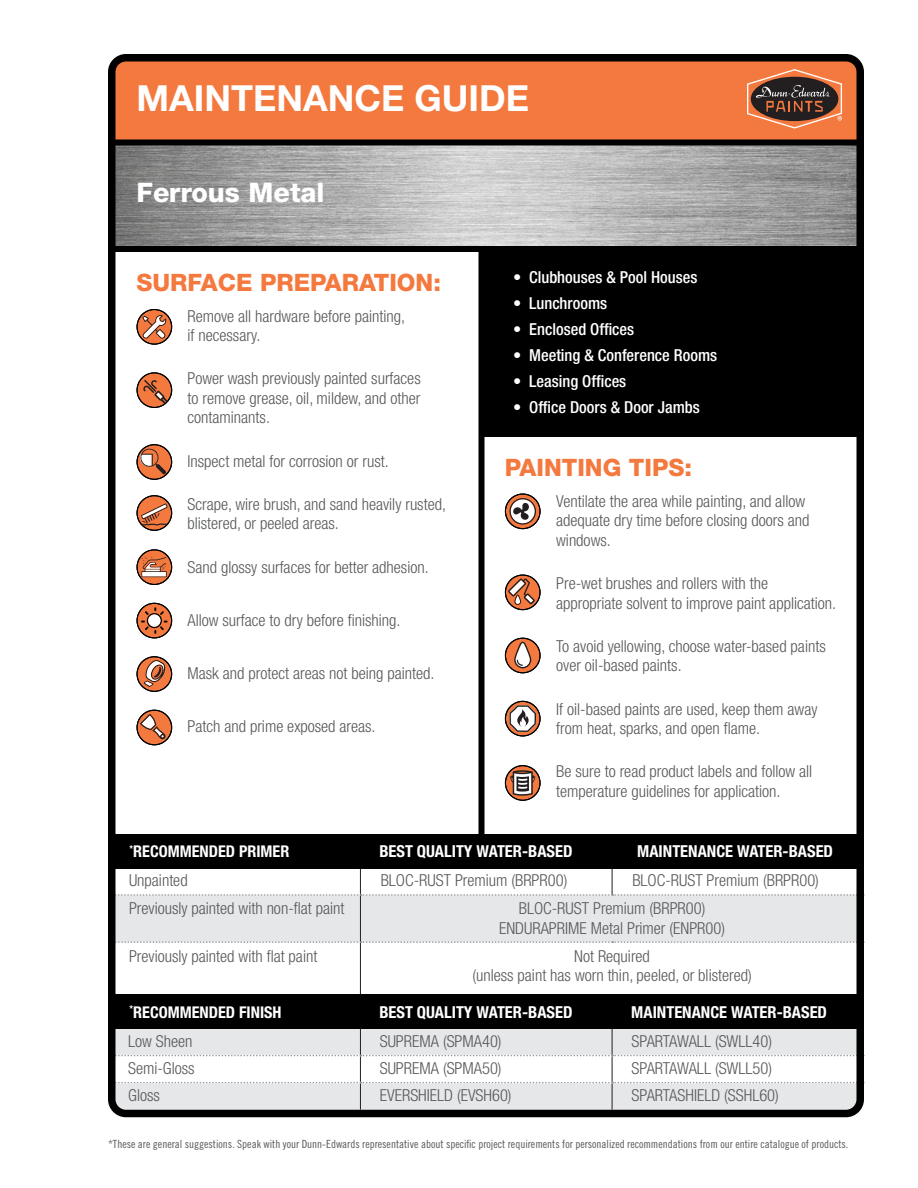
<style>
.page{position:relative;width:918px;height:1188px;background:#fff}
.page>*{position:absolute;margin:0;border:0;box-sizing:border-box;transform-origin:0 0}
.Maintenance_Guide{font:700 36px "Helvetica Neue LT Std";color:#fff}
.Substrate{font:800 27px "Helvetica Neue LT Std";color:#fff}
.Orange_Subs{font:800 24px "Helvetica Neue LT Std";color:#f4793e}
.Bullets_2{font:300 condensed 16.5px/19.5px "Helvetica Neue LT Std";color:#57585a}
.Table_Body{font:300 condensed 16.5px "Helvetica Neue LT Std";color:#57585a}
.t1{font:500 condensed 16.5px "Helvetica Neue LT Std";color:#fff}
.Table_Center{font:300 condensed 16.5px/19.5px "Helvetica Neue LT Std";color:#57585a;text-align:center}
.Table_Reverse_2{font:700 condensed 16.5px "Helvetica Neue LT Std";color:#fff}
.Table_Reverse{font:700 condensed 16.2px "Helvetica Neue LT Std";color:#fff}
.Legal{font:11.25px "Trade Gothic Cond Eighteen";color:#57585a}
</style>
<div class="page">
<div style="left:481px;top:251px;width:378px;height:186px;background:#000001"></div>
<div style="left:117px;top:63px;width:738px;height:77px;background:#f4793e"></div>
<img style="left:117px;top:146px;width:738px;height:100px">
<svg style="left:747px;top:69px;width:95px;height:60px"></svg>
<div style="left:112px;top:246px;width:748px;height:6px;background:#000001"></div>
<div style="left:112px;top:140px;width:748px;height:6px;background:#000001"></div>
<svg style="left:117px;top:896px;width:738px;height:98px"></svg>
<svg style="left:117px;top:941px;width:738px;height:2px"></svg>
<hr style="left:360px;top:896px;width:1px;height:45px;background:#231f20">
<hr style="left:360px;top:943px;width:1px;height:51px;background:#231f20">
<svg style="left:117px;top:869px;width:738px;height:27px"></svg>
<div style="left:111px;top:834px;width:750px;height:35px;background:#000001"></div>
<svg style="left:117px;top:1029px;width:738px;height:79px"></svg>
<div style="left:112px;top:994px;width:749px;height:35px;background:#000001"></div>
<svg style="left:505px;top:574px;width:36px;height:36px"></svg>
<svg style="left:505px;top:638px;width:36px;height:35px"></svg>
<div style="left:505px;top:701px;width:36px;height:36px;border:1px solid #000001;border-radius:50%"></div>
<svg style="left:505px;top:701px;width:36px;height:35px"></svg>
<svg style="left:505px;top:765px;width:36px;height:36px"></svg>
<div style="left:108px;top:54px;width:756px;height:1063px;border:8px solid #000001;border-radius:14px"></div>
<svg style="left:137px;top:372px;width:35px;height:36px"></svg>
<svg style="left:156px;top:393px;width:7px;height:6px"></svg>
<svg style="left:137px;top:309px;width:35px;height:36px"></svg>
<svg style="left:137px;top:656px;width:35px;height:36px"></svg>
<svg style="left:137px;top:710px;width:35px;height:35px"></svg>
<svg style="left:137px;top:549px;width:35px;height:36px"></svg>
<svg style="left:137px;top:495px;width:35px;height:36px"></svg>
<svg style="left:137px;top:603px;width:35px;height:35px"></svg>
<svg style="left:505px;top:493px;width:36px;height:36px"></svg>
<div style="left:478px;top:251px;width:6px;height:586px;background:#000001"></div>
<svg style="left:137px;top:444px;width:35px;height:36px"></svg>
<p class="Maintenance_Guide" style="left:137px;top:76px;width:394px">MAINTENANCE GUIDE</p>
<p class="Substrate" style="left:137px;top:176px;width:190px">Ferrous Metal</p>
<p class="Orange_Subs" style="left:137px;top:268px;width:306px">SURFACE PREPARATION:</p>
<p class="Bullets_2" style="left:188px;top:306px;width:219px">Remove all hardware before painting, if necessary.</p>
<p class="Bullets_2" style="left:188px;top:369px;width:235px;text-align:justify">Power wash previously painted surfaces to remove grease, oil, mildew, and other contaminants.</p>
<p class="Bullets_2" style="left:188px;top:451px;width:203px">Inspect metal for corrosion or rust.</p>
<p class="Bullets_2" style="left:188px;top:494px;width:260px">Scrape, wire brush, and sand heavily rusted, blistered, or peeled areas.</p>
<p class="Bullets_2" style="left:188px;top:557px;width:243px">Sand glossy surfaces for better adhesion.</p>
<p class="Bullets_2" style="left:188px;top:610px;width:215px">Allow surface to dry before finishing.</p>
<p class="Bullets_2" style="left:188px;top:664px;width:249px">Mask and protect areas not being painted.</p>
<p class="Bullets_2" style="left:188px;top:717px;width:190px">Patch and prime exposed areas.</p>
<p class="t1" style="left:513px;top:268px;width:186px">• Clubhouses &amp; Pool Houses</p>
<p class="t1" style="left:513px;top:294px;width:96px">• Lunchrooms</p>
<p class="t1" style="left:513px;top:320px;width:123px">• Enclosed Offices</p>
<p class="t1" style="left:513px;top:346px;width:206px">• Meeting &amp; Conference Rooms</p>
<p class="t1" style="left:513px;top:372px;width:115px">• Leasing Offices</p>
<p class="t1" style="left:513px;top:398px;width:188px">• Office Doors &amp; Door Jambs</p>
<p class="Orange_Subs" style="left:505px;top:453px;width:189px">PAINTING TIPS:</p>
<p class="Bullets_2" style="left:556px;top:491px;width:255px">Ventilate the area while painting, and allow adequate dry time before closing doors and windows.</p>
<p class="Bullets_2" style="left:556px;top:573px;width:281px">Pre-wet brushes and rollers with the appropriate solvent to improve paint application.</p>
<p class="Bullets_2" style="left:556px;top:636px;width:271px">To avoid yellowing, choose water-based paints over oil-based paints.</p>
<p class="Bullets_2" style="left:556px;top:699px;width:263px">If oil-based paints are used, keep them away from heat, sparks, and open flame.</p>
<p class="Bullets_2" style="left:556px;top:762px;width:258px">Be sure to read product labels and follow all temperature guidelines for application.</p>
<p class="Table_Reverse" style="left:130px;top:841px;width:161px"><sup>*</sup>RECOMMENDED PRIMER</p>
<p class="Table_Reverse_2" style="left:379px;top:841px;width:195px">BEST QUALITY WATER-BASED</p>
<p class="Table_Reverse_2" style="left:637px;top:841px;width:197px">MAINTENANCE WATER-BASED</p>
<p class="Table_Body" style="left:129px;top:871px;width:60px">Unpainted</p>
<p class="Table_Body" style="left:381px;top:871px;width:188px">BLOC-RUST Premium (BRPR00)</p>
<p class="Table_Body" style="left:632px;top:871px;width:188px">BLOC-RUST Premium (BRPR00)</p>
<p class="Table_Body" style="left:129px;top:899px;width:217px">Previously painted with non-flat paint</p>
<p class="Table_Center" style="left:499px;top:899px;width:227px">BLOC-RUST Premium (BRPR00)<br>ENDURAPRIME Metal Primer (ENPR00)</p>
<p class="Table_Body" style="left:129px;top:946px;width:190px">Previously painted with flat paint</p>
<p class="Table_Center" style="left:472px;top:946px;width:281px">Not Required<br>(unless paint has worn thin, peeled, or blistered)</p>
<p class="Table_Reverse" style="left:130px;top:1002px;width:153px"><sup>*</sup>RECOMMENDED FINISH</p>
<p class="Table_Reverse_2" style="left:379px;top:1002px;width:195px">BEST QUALITY WATER-BASED</p>
<p class="Table_Reverse_2" style="left:631px;top:1002px;width:197px">MAINTENANCE WATER-BASED</p>
<p class="Table_Body" style="left:128px;top:1032px;width:66px">Low Sheen</p>
<p class="Table_Body" style="left:380px;top:1032px;width:123px">SUPREMA (SPMA40)</p>
<p class="Table_Body" style="left:631px;top:1032px;width:142px">SPARTAWALL (SWLL40)</p>
<p class="Table_Body" style="left:128px;top:1059px;width:68px">Semi-Gloss</p>
<p class="Table_Body" style="left:380px;top:1059px;width:123px">SUPREMA (SPMA50)</p>
<p class="Table_Body" style="left:631px;top:1059px;width:142px">SPARTAWALL (SWLL50)</p>
<p class="Table_Body" style="left:128px;top:1086px;width:33px">Gloss</p>
<p class="Table_Body" style="left:380px;top:1086px;width:133px">EVERSHIELD (EVSH60)</p>
<p class="Table_Body" style="left:631px;top:1086px;width:149px">SPARTASHIELD (SSHL60)</p>
<p class="Legal" style="left:108px;top:1137px;width:742px">*These are general suggestions. Speak with your Dunn-Edwards representative about specific project requirements for personalized recommendations from our entire catalogue of products.</p>
</div>
